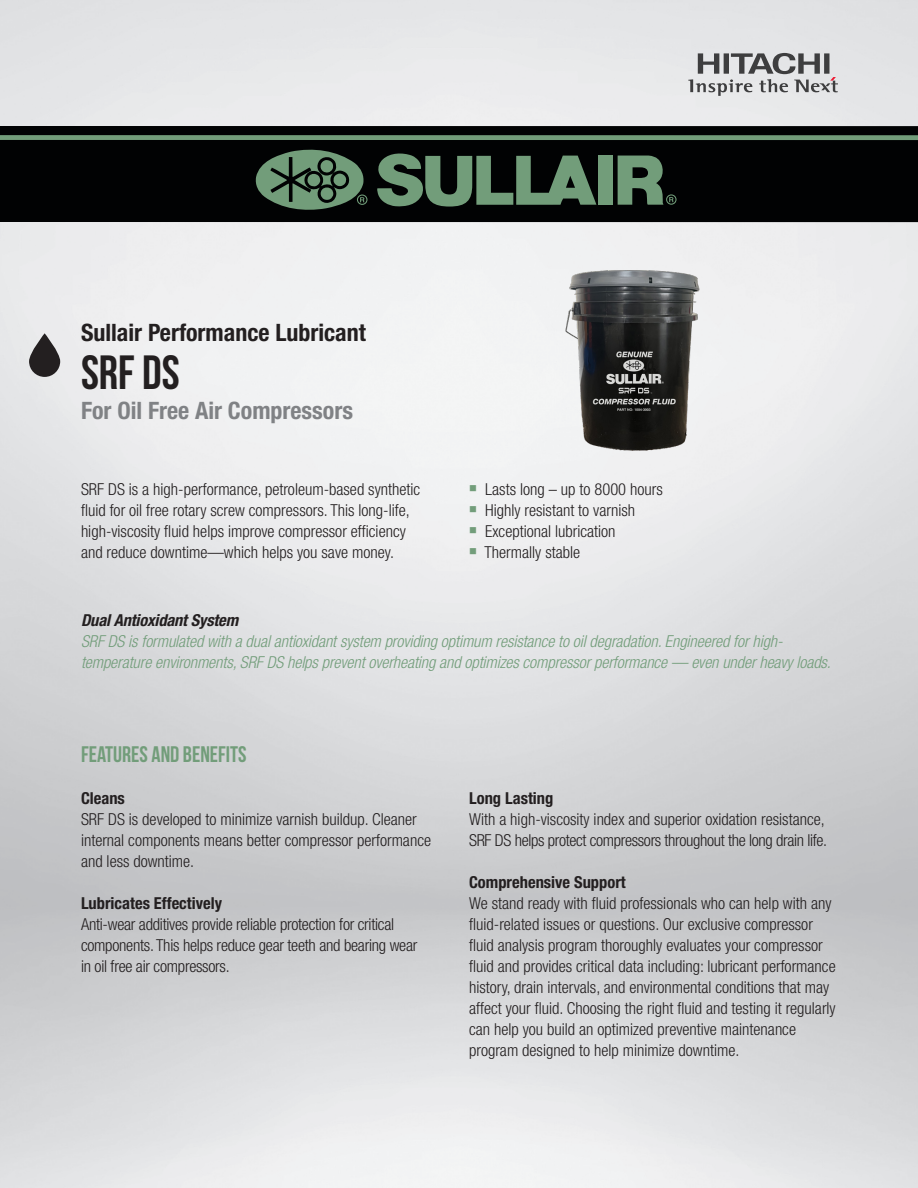
<style>
.page{position:relative;width:918px;height:1188px;background:#fff}
.page>*{position:absolute;margin:0;border:0;box-sizing:border-box;transform-origin:0 0}
.t1{font:700 48px "Bebas Neue";color:#231f20}
.t2{font:700 condensed 24px "Helvetica Neue LT Std";color:#231f20}
.t3{font:700 condensed 24px "Helvetica Neue LT Std";color:#808285}
.t4{font:700 22.5px "Bebas Neue";color:#729d7a}
.Body_Copy{font:300 condensed 16.5px/21px "Helvetica Neue LT Std";color:#231f20}
.Body_Copy-2{font:italic 300 condensed 16.5px/21px "Helvetica Neue LT Std";letter-spacing:-.005em;color:#729d7a}
.t5{font:700 condensed 16.5px "Helvetica Neue LT Std";color:#231f20}
.t6{font:italic 700 condensed 16.5px "Helvetica Neue LT Std";letter-spacing:-.01em;color:#231f20}
.s1{color:#729d7a}
</style>
<div class="page">
<img style="left:0;top:0;width:918px;height:1188px">
<div style="left:0;top:135px;width:918px;height:5px;background:#729d7a"></div>
<div style="left:0;top:140px;width:918px;height:82px;background:#010203"></div>
<div style="left:0;top:126px;width:918px;height:9px;background:#010203"></div>
<svg style="left:618px;top:156px;width:59px;height:49px"></svg>
<svg style="left:377px;top:153px;width:219px;height:54px"></svg>
<svg style="left:255px;top:149px;width:112px;height:61px"></svg>
<div style="left:598px;top:156px;width:15px;height:49px;background:#729d7a"></div>
<svg style="left:29px;top:333px;width:31px;height:44px"></svg>
<img style="left:533px;top:233px;width:193px;height:258px">
<svg style="left:688px;top:53px;width:150px;height:43px;background:#b2b2b4"></svg>
<p class="t2" style="left:81px;top:317px;width:286px">Sullair Performance Lubricant</p>
<p class="t1" style="left:81px;top:346px;width:100px">SRF DS</p>
<p class="t3" style="left:81px;top:396px;width:274px">For Oil Free Air Compressors</p>
<p class="Body_Copy" style="left:81px;top:478px;width:341px">SRF DS is a high-performance, petroleum-based synthetic fluid for oil free rotary screw compressors. This long-life, high-viscosity fluid helps improve compressor efficiency and reduce downtime—which helps you save money.</p>
<p class="Body_Copy" style="left:469px;top:478px;width:195px"><span class="s1">■</span> Lasts long – up to 8000 hours</p>
<p class="Body_Copy" style="left:469px;top:499px;width:167px"><span class="s1">■</span> Highly resistant to varnish</p>
<p class="Body_Copy" style="left:469px;top:520px;width:148px"><span class="s1">■</span> Exceptional lubrication</p>
<p class="Body_Copy" style="left:469px;top:541px;width:113px"><span class="s1">■</span> Thermally stable</p>
<p class="t6" style="left:81px;top:610px;width:159px">Dual Antioxidant System</p>
<p class="Body_Copy-2" style="left:81px;top:631px;width:751px">SRF DS is formulated with a dual antioxidant system providing optimum resistance to oil degradation. Engineered for high&shy;temperature environments, SRF DS helps prevent overheating and optimizes compressor performance — even under heavy loads.</p>
<p class="t4" style="left:81px;top:741px;width:167px">FEATURES AND BENEFITS</p>
<p class="t5" style="left:81px;top:788px;width:45px">Cleans</p>
<p class="Body_Copy" style="left:81px;top:808px;width:352px">SRF DS is developed to minimize varnish buildup. Cleaner internal components means better compressor performance and less downtime.</p>
<p class="t5" style="left:81px;top:893px;width:143px">Lubricates Effectively</p>
<p class="Body_Copy" style="left:81px;top:913px;width:338px">Anti-wear additives provide reliable protection for critical components. This helps reduce gear teeth and bearing wear in oil free air compressors.</p>
<p class="t5" style="left:469px;top:788px;width:86px">Long Lasting</p>
<p class="Body_Copy" style="left:469px;top:808px;width:360px">With a high-viscosity index and superior oxidation resistance,<br>SRF DS helps protect compressors throughout the long drain life.</p>
<p class="t5" style="left:469px;top:872px;width:158px">Comprehensive Support</p>
<p class="Body_Copy" style="left:469px;top:892px;width:368px">We stand ready with fluid professionals who can help with any fluid-related issues or questions. Our exclusive compressor fluid analysis program thoroughly evaluates your compressor fluid and provides critical data including: lubricant performance history, drain intervals, and environmental conditions that may affect your fluid. Choosing the right fluid and testing it regularly can help you build an optimized preventive maintenance program designed to help minimize downtime.</p>
</div>
